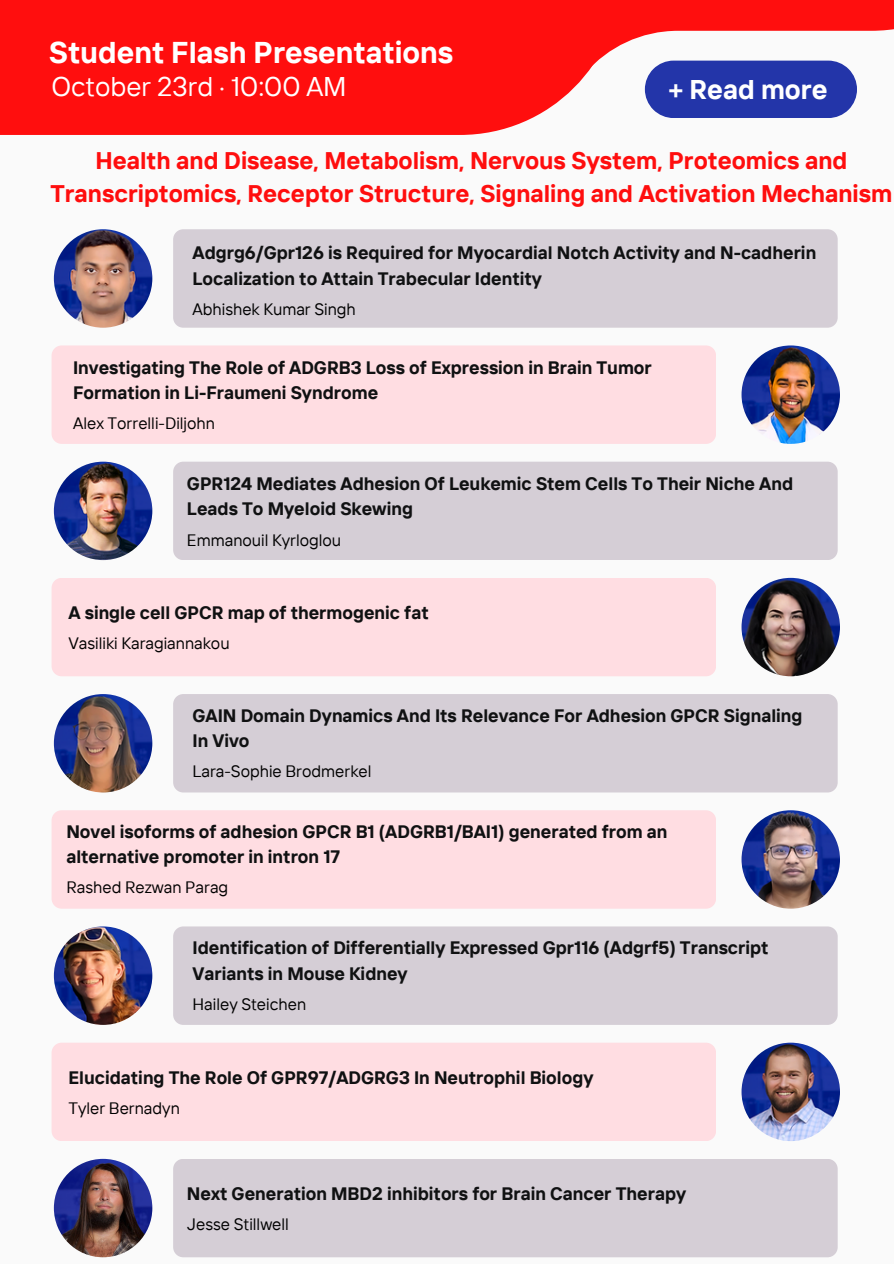
<style>
.page{position:relative;width:894px;height:1264px;background:#fff}
.page>*{position:absolute;margin:0;border:0;box-sizing:border-box;transform-origin:0 0}
.t1{font:700 30px "TT Interphases";color:#fff}
.t2{font:27px "TT Interphases";color:#fff}
.t3{font:700 27px "TT Interphases";color:#fff}
.t4{font:700 24px/32.7px "TT Interphases";color:#ff0e0e;text-align:center}
.t5{font:700 18px/25.5px "TT Interphases";color:#101112}
.t6{font:16.5px "TT Interphases";color:#000}
</style>
<div class="page">
<div style="left:0;top:0;width:893px;height:1263px;background:#fafafa"></div>
<svg style="left:0;top:73px;width:857px;height:62px;fill:#ff0e0e"></svg>
<svg style="left:0;top:0;width:893px;height:73px;background:#fe3030"></svg>
<img style="left:54px;top:229px;width:98px;height:99px;border-radius:50%">
<div style="left:173px;top:229px;width:664px;height:99px;background:#d5ced6;border-radius:10px"></div>
<img style="left:741px;top:345px;width:98px;height:99px;border-radius:50%">
<div style="left:52px;top:345px;width:664px;height:99px;background:#ffdde2;border-radius:10px"></div>
<img style="left:54px;top:461px;width:98px;height:99px;border-radius:50%">
<div style="left:173px;top:461px;width:664px;height:99px;background:#d5ced6;border-radius:10px"></div>
<img style="left:741px;top:578px;width:98px;height:98px;border-radius:50%">
<div style="left:52px;top:578px;width:664px;height:98px;background:#ffdde2;border-radius:10px"></div>
<img style="left:54px;top:694px;width:98px;height:98px;border-radius:50%">
<div style="left:173px;top:694px;width:664px;height:98px;background:#d5ced6;border-radius:10px"></div>
<img style="left:741px;top:810px;width:98px;height:98px;border-radius:50%">
<div style="left:52px;top:810px;width:664px;height:98px;background:#ffdde2;border-radius:10px"></div>
<img style="left:54px;top:926px;width:98px;height:98px;border-radius:50%">
<div style="left:173px;top:926px;width:664px;height:98px;background:#d5ced6;border-radius:10px"></div>
<img style="left:741px;top:1042px;width:98px;height:99px;border-radius:50%">
<div style="left:52px;top:1042px;width:664px;height:99px;background:#ffdde2;border-radius:10px"></div>
<div style="left:644px;top:61px;width:212px;height:57px;background:#2335a9"></div>
<img style="left:54px;top:1158px;width:98px;height:99px;border-radius:50%">
<div style="left:173px;top:1158px;width:664px;height:99px;background:#d5ced6;border-radius:10px"></div>
<p class="t1" style="left:49px;top:33px;width:405px">Student Flash Presentations</p>
<h2 class="t2" style="left:51px;top:69px;width:297px">October 23rd · 10:00 AM</h2>
<p class="t3" style="left:668px;top:72px;width:161px">+ Read more</p>
<h4 class="t4" style="left:50px;top:144px;width:843px">Health and Disease, Metabolism, Nervous System, Proteomics and<br>Transcriptomics, Receptor Structure, Signaling and Activation Mechanism</h4>
<h1 class="t5" style="left:192px;top:240px;width:625px">Adgrg6/Gpr126 is Required for Myocardial Notch Activity and N-cadherin<br>Localization to Attain Trabecular Identity</h1>
<h1 class="t6" style="left:192px;top:298px;width:165px">Abhishek Kumar Singh</h1>
<p class="t5" style="left:73px;top:354px;width:580px">Investigating The Role of ADGRB3 Loss of Expression in Brain Tumor<br>Formation in Li-Fraumeni Syndrome</p>
<h4 class="t6" style="left:73px;top:413px;width:143px">Alex Torrelli-Diljohn</h4>
<h4 class="t5" style="left:187px;top:470px;width:607px">GPR124 Mediates Adhesion Of Leukemic Stem Cells To Their Niche And<br>Leads To Myeloid Skewing</h4>
<p class="t6" style="left:187px;top:529px;width:156px">Emmanouil Kyrloglou</p>
<p class="t5" style="left:68px;top:599px;width:361px">A single cell GPCR map of thermogenic fat</p>
<h4 class="t6" style="left:68px;top:632px;width:163px">Vasiliki Karagiannakou</h4>
<h4 class="t5" style="left:192px;top:702px;width:611px">GAIN Domain Dynamics And Its Relevance For Adhesion GPCR Signaling<br>In Vivo</h4>
<p class="t6" style="left:192px;top:760px;width:180px">Lara-Sophie Brodmerkel</p>
<p class="t5" style="left:66px;top:818px;width:602px">Novel isoforms of adhesion GPCR B1 (ADGRB1/BAI1) generated from an alternative promoter in intron 17</p>
<h4 class="t6" style="left:66px;top:877px;width:163px">Rashed Rezwan Parag</h4>
<h4 class="t5" style="left:192px;top:934px;width:577px">Identification of Differentially Expressed Gpr116 (Adgrf5) Transcript<br>Variants in Mouse Kidney</h4>
<p class="t6" style="left:192px;top:993px;width:115px">Hailey Steichen</p>
<p class="t5" style="left:68px;top:1064px;width:526px">Elucidating The Role Of GPR97/ADGRG3 In Neutrophil Biology</p>
<h4 class="t6" style="left:68px;top:1097px;width:113px">Tyler Bernadyn</h4>
<p class="t5" style="left:187px;top:1180px;width:500px">Next Generation MBD2 inhibitors for Brain Cancer Therapy</p>
<p class="t6" style="left:187px;top:1213px;width:103px">Jesse Stillwell</p>
</div>
